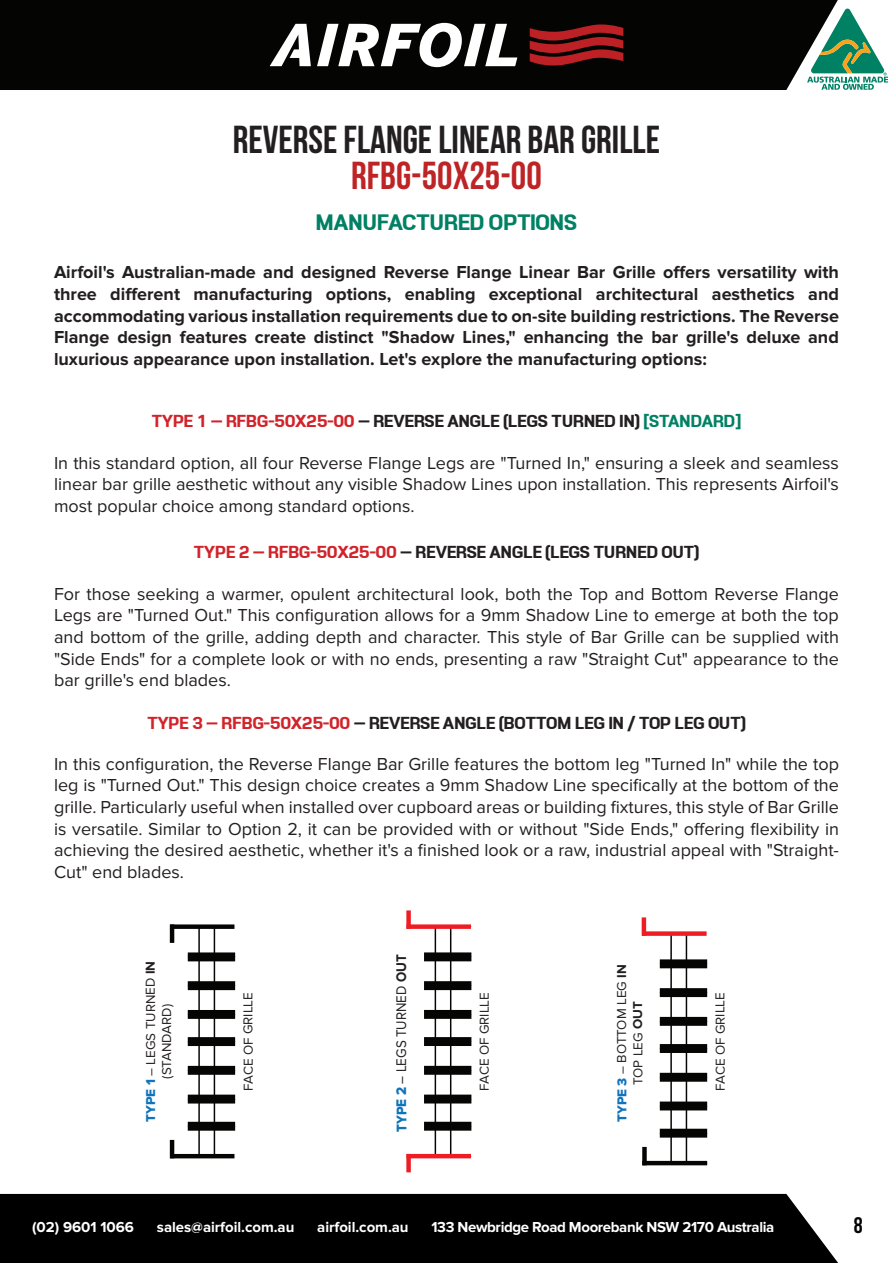
<style>
.page{position:relative;width:893px;height:1263px;background:#fff}
.page>*{position:absolute;margin:0;border:0;box-sizing:border-box;transform-origin:0 0}
.t1{font:700 39px "Bebas Neue";color:#231f20}
.t2{font:700 39px "Bebas Neue";color:#be2426}
.t3{font:700 27px "LT Emphasis";color:#008164}
.t4{font:700 22.5px "Bebas Neue";color:#040503}
.t5{font:700 21px "LT Emphasis";color:#231f20}
.t6{font:18px/21.6px "Proxima Nova";color:#231f20;text-align:justify}
.t7{font:700 18px/21.6px "Proxima Nova";color:#231f20;text-align:justify}
.t8{font:700 15px "Proxima Nova";color:#fff}
.t9{font:700 15px "Proxima Nova";letter-spacing:-.025em;color:#fff}
.t10{font:14.4px "Proxima Nova";color:#231f20;scale:.92 1}
.t11{font:13.35px/16px "Proxima Nova";color:#231f20;text-align:center}
.s1{color:#d1232a}
.s2{color:#008164}
.s3{font-family:"Proxima Nova Extrabld";color:#1074bc}
.s4{font-weight:700}
</style>
<div class="page">
<svg style="left:838px;top:8px;width:51px;height:82px"></svg>
<div style="left:0;top:0;width:838px;height:90px;background:#040503"></div>
<svg style="left:317px;top:23px;width:200px;height:44px"></svg>
<svg style="left:270px;top:24px;width:41px;height:42px"></svg>
<svg style="left:530px;top:24px;width:93px;height:42px;background:#731518"></svg>
<div style="left:0;top:1194px;width:838px;height:69px;background:#000001"></div>
<div style="left:198px;top:926px;width:17px;height:231px;border:1px solid #050504"></div>
<div style="left:188px;top:952px;width:47px;height:9px;background:#050504"></div>
<div style="left:188px;top:981px;width:47px;height:9px;background:#050504"></div>
<div style="left:188px;top:1010px;width:47px;height:9px;background:#050504"></div>
<div style="left:188px;top:1037px;width:47px;height:9px;background:#050504"></div>
<div style="left:188px;top:1066px;width:47px;height:9px;background:#050504"></div>
<div style="left:188px;top:1094px;width:47px;height:9px;background:#050504"></div>
<div style="left:188px;top:1122px;width:47px;height:9px;background:#050504"></div>
<div style="left:435px;top:926px;width:16px;height:231px;border:1px solid #050504"></div>
<div style="left:424px;top:952px;width:47px;height:9px;background:#050504"></div>
<div style="left:424px;top:981px;width:47px;height:9px;background:#050504"></div>
<div style="left:424px;top:1010px;width:47px;height:9px;background:#050504"></div>
<div style="left:424px;top:1037px;width:47px;height:9px;background:#050504"></div>
<div style="left:424px;top:1066px;width:47px;height:9px;background:#050504"></div>
<div style="left:424px;top:1094px;width:47px;height:9px;background:#050504"></div>
<div style="left:424px;top:1122px;width:47px;height:9px;background:#050504"></div>
<div style="left:670px;top:933px;width:17px;height:231px;border:1px solid #050504"></div>
<div style="left:660px;top:959px;width:47px;height:9px;background:#050504"></div>
<div style="left:660px;top:988px;width:47px;height:9px;background:#050504"></div>
<div style="left:660px;top:1017px;width:47px;height:9px;background:#050504"></div>
<div style="left:660px;top:1044px;width:47px;height:9px;background:#050504"></div>
<div style="left:660px;top:1073px;width:47px;height:9px;background:#050504"></div>
<div style="left:660px;top:1101px;width:47px;height:9px;background:#050504"></div>
<div style="left:660px;top:1129px;width:47px;height:8px;background:#050504"></div>
<div style="left:170px;top:924px;width:64px;height:5px;background:#050504"></div>
<hr style="left:170px;top:924px;width:4px;height:19px;background:#040503">
<div style="left:406px;top:924px;width:65px;height:5px;background:#ee1d23"></div>
<div style="left:406px;top:910px;width:5px;height:19px;background:#ee1d23"></div>
<div style="left:642px;top:931px;width:65px;height:5px;background:#ee1d23"></div>
<hr style="left:642px;top:917px;width:4px;height:19px;background:#ee1d23">
<hr style="left:170px;top:1154px;width:64px;height:4px;background:#050504">
<hr style="left:170px;top:1140px;width:4px;height:18px;background:#040503">
<hr style="left:406px;top:1154px;width:65px;height:4px;background:#ee1d23">
<div style="left:406px;top:1154px;width:5px;height:18px;background:#ee1d23"></div>
<hr style="left:642px;top:1161px;width:65px;height:4px;background:#050504">
<div style="left:642px;top:1147px;width:5px;height:18px;background:#040503"></div>
<p class="t1" style="left:233px;top:118px;width:429px">REVERSE FLANGE LINEAR BAR GRILLE</p>
<p class="t2" style="left:351px;top:154px;width:192px">RFBG-50X25-00</p>
<p class="t3" style="left:316px;top:209px;width:263px">MANUFACTURED OPTIONS</p>
<p class="t7" style="left:54px;top:262px;width:786px">Airfoil's Australian-made and designed Reverse Flange Linear Bar Grille offers versatility with three different manufacturing options, enabling exceptional architectural aesthetics and accommodating various installation requirements due to on-site building restrictions. The Reverse Flange design features create distinct "Shadow Lines," enhancing the bar grille's deluxe and luxurious appearance upon installation. Let's explore the manufacturing options:</p>
<p class="t5" style="left:152px;top:411px;width:591px"><span class="s1">TYPE 1 – RFBG-50X25-00</span> – REVERSE ANGLE (LEGS TURNED IN) <span class="s2">[STANDARD]</span></p>
<p class="t6" style="left:54px;top:452px;width:786px">In this standard option, all four Reverse Flange Legs are "Turned In," ensuring a sleek and seamless linear bar grille aesthetic without any visible Shadow Lines upon installation. This represents Airfoil's most popular choice among standard options.</p>
<p class="t5" style="left:194px;top:542px;width:507px"><span class="s1">TYPE 2 – RFBG-50X25-00</span> – REVERSE ANGLE (LEGS TURNED OUT)</p>
<p class="t6" style="left:54px;top:583px;width:787px">For those seeking a warmer, opulent architectural look, both the Top and Bottom Reverse Flange Legs are "Turned Out." This configuration allows for a 9mm Shadow Line to emerge at both the top and bottom of the grille, adding depth and character. This style of Bar Grille can be supplied with "Side Ends" for a complete look or with no ends, presenting a raw "Straight Cut" appearance to the bar grille's end blades.</p>
<p class="t5" style="left:147px;top:712px;width:600px"><span class="s1">TYPE 3 – RFBG-50X25-00</span> – REVERSE ANGLE (BOTTOM LEG IN / TOP LEG OUT)</p>
<p class="t6" style="left:54px;top:753px;width:786px">In this configuration, the Reverse Flange Bar Grille features the bottom leg "Turned In" while the top leg is "Turned Out." This design choice creates a 9mm Shadow Line specifically at the bottom of the grille. Particularly useful when installed over cupboard areas or building fixtures, this style of Bar Grille is versatile. Similar to Option 2, it can be provided with or without "Side Ends," offering flexibility in achieving the desired aesthetic, whether it's a finished look or a raw, industrial appeal with "Straight-Cut" end blades.</p>
<p class="t11" style="left:143px;top:1122px;width:162px;rotate:-90deg"><span class="s3">TYPE 1</span> – LEGS TURNED <span class="s4">IN </span>(STANDARD)</p>
<p class="t10" style="left:393px;top:1132px;width:194px;rotate:-90deg"><span class="s3">TYPE 2</span> – LEGS TURNED <span class="s4">OUT</span></p>
<p class="t11" style="left:614px;top:1122px;width:159px;rotate:-90deg"><span class="s3">TYPE 3</span> – BOTTOM LEG <span class="s4">IN<br></span>TOP LEG <span class="s4">OUT</span></p>
<p class="t11" style="left:240px;top:1090px;width:100px;rotate:-90deg">FACE OF GRILLE</p>
<p class="t11" style="left:477px;top:1090px;width:100px;rotate:-90deg">FACE OF GRILLE</p>
<p class="t11" style="left:712px;top:1090px;width:100px;rotate:-90deg">FACE OF GRILLE</p>
<p class="t8" style="left:32px;top:1218px;width:103px">(02) 9601 1066</p>
<p class="t8" style="left:157px;top:1218px;width:139px">sales@airfoil.com.au</p>
<p class="t8" style="left:317px;top:1218px;width:93px">airfoil.com.au</p>
<p class="t9" style="left:431px;top:1218px;width:344px">133 Newbridge Road Moorebank NSW 2170 Australia</p>
<p class="t4" style="left:854px;top:1213px;width:10px">8</p>
</div>
